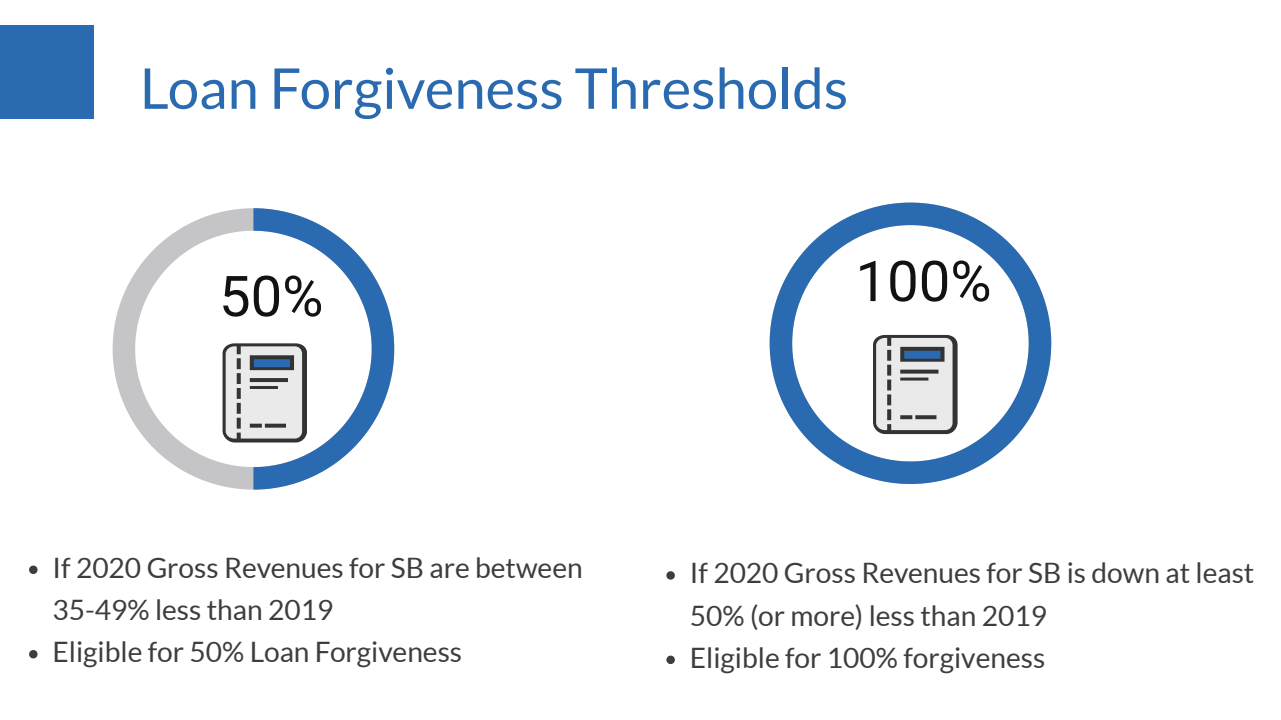
<style>
.page{position:relative;width:1281px;height:720px;background:#fff}
.page>*{position:absolute;margin:0;border:0;box-sizing:border-box;transform-origin:0 0}
.t1{font:56.25px "Lato";color:#296ab0}
.t2{font:56.25px "Roboto";color:#121212}
.t3{font:28.12px/42.2px "Lato";color:#3d3d3b}
</style>
<div class="page">
<svg style="left:113px;top:208px;width:140px;height:282px"></svg>
<svg style="left:253px;top:208px;width:141px;height:282px"></svg>
<div style="left:0;top:25px;width:94px;height:94px;background:#296ab0"></div>
<svg style="left:769px;top:203px;width:282px;height:281px"></svg>
<svg style="left:872px;top:335px;width:85px;height:99px;background:#b3b5b7"></svg>
<svg style="left:222px;top:343px;width:85px;height:100px;background:#b2b5b7"></svg>
<svg style="left:29px;top:566px;width:9px;height:8px"></svg>
<svg style="left:29px;top:650px;width:9px;height:8px"></svg>
<svg style="left:666px;top:571px;width:8px;height:9px"></svg>
<svg style="left:666px;top:656px;width:8px;height:8px"></svg>
<h1 class="t1" style="left:140px;top:57px;width:709px">Loan Forgiveness Thresholds</h1>
<h1 class="t2" style="left:219px;top:264px;width:106px">50%</h1>
<h1 class="t2" style="left:855px;top:249px;width:137px">100%</h1>
<p class="t3" style="left:53px;top:547px;width:531px">If 2020 Gross Revenues for SB are between<br>35-49% less than 2019<br>Eligible for 50% Loan Forgiveness</p>
<p class="t3" style="left:689px;top:552px;width:566px">If 2020 Gross Revenues for SB is down at least<br>50% (or more) less than 2019<br>Eligible for 100% forgiveness</p>
</div>
